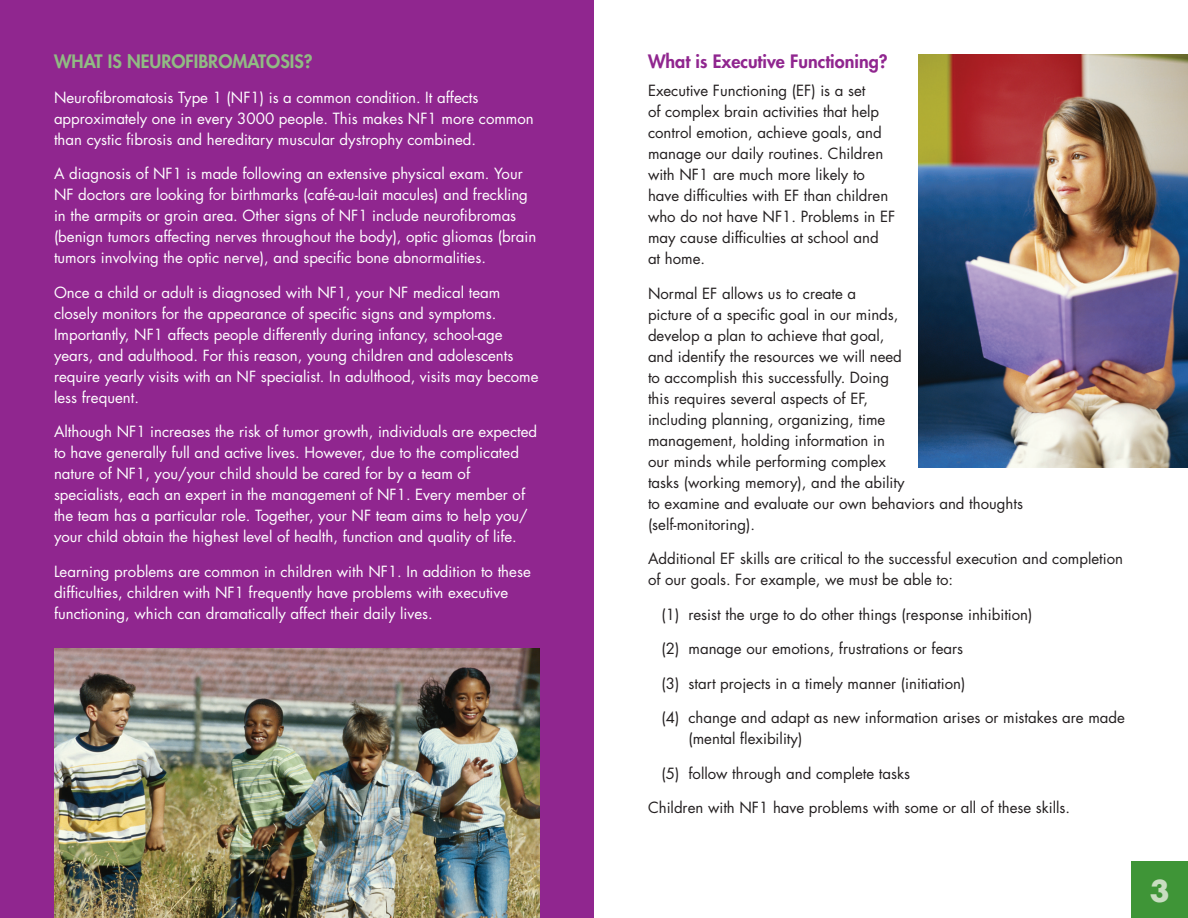
<style>
.page{position:relative;width:1188px;height:918px;background:#fff}
.page>*{position:absolute;margin:0;border:0;box-sizing:border-box;transform-origin:0 0}
.t1{font:700 33px "Futura";color:#c8ddc0}
.t2{font:800 18px "Futura";color:#90268f}
.t3{font:800 18px "Futura";color:#91bb83}
.t4{font:15px/21px "Futura";color:#fff}
.t5{font:15px/21px "Futura";color:#231f20}
</style>
<div class="page">
<div style="left:1131px;top:861px;width:57px;height:57px;background:#3f9537"></div>
<div style="left:0;top:0;width:594px;height:918px;background:#90268f"></div>
<img style="left:918px;top:54px;width:270px;height:414px">
<img style="left:54px;top:648px;width:486px;height:270px">
<p class="t3" style="left:54px;top:50px;width:260px">WHAT IS NEUROFIBROMATOSIS?</p>
<p class="t4" style="left:54px;top:87px;width:481px">Neurofibromatosis Type 1 (NF1) is a common condition. It affects approximately one in every 3000 people. This makes NF1 more common than cystic fibrosis and hereditary muscular dystrophy combined.</p>
<p class="t4" style="left:54px;top:163px;width:484px">A diagnosis of NF1 is made following an extensive physical exam. Your NF doctors are looking for birthmarks (café-au-lait macules) and freckling in the armpits or groin area. Other signs of NF1 include neurofibromas (benign tumors affecting nerves throughout the body), optic gliomas (brain tumors involving the optic nerve), and specific bone abnormalities.</p>
<p class="t4" style="left:54px;top:282px;width:486px">Once a child or adult is diagnosed with NF1, your NF medical team closely monitors for the appearance of specific signs and symptoms.<br>Importantly, NF1 affects people differently during infancy, school-age years, and adulthood. For this reason, young children and adolescents require yearly visits with an NF specialist. In adulthood, visits may become less frequent.</p>
<p class="t4" style="left:54px;top:421px;width:485px">Although NF1 increases the risk of tumor growth, individuals are expected to have generally full and active lives. However, due to the complicated nature of NF1, you/your child should be cared for by a team of specialists, each an expert in the management of NF1. Every member of the team has a particular role. Together, your NF team aims to help you/ your child obtain the highest level of health, function and quality of life.</p>
<p class="t4" style="left:54px;top:561px;width:478px">Learning problems are common in children with NF1. In addition to these difficulties, children with NF1 frequently have problems with executive functioning, which can dramatically affect their daily lives.</p>
<p class="t2" style="left:648px;top:50px;width:241px">What is Executive Functioning?</p>
<p class="t5" style="left:648px;top:80px;width:249px">Executive Functioning (EF) is a set<br>of complex brain activities that help control emotion, achieve goals, and manage our daily routines. Children with NF1 are much more likely to have difficulties with EF than children who do not have NF1. Problems in EF may cause difficulties at school and<br>at home.</p>
<p class="t5" style="left:648px;top:282px;width:377px">Normal EF allows us to create a<br>picture of a specific goal in our minds,<br>develop a plan to achieve that goal,<br>and identify the resources we will need<br>to accomplish this successfully. Doing<br>this requires several aspects of EF,<br>including planning, organizing, time<br>management, holding information in<br>our minds while performing complex<br>tasks (working memory), and the ability<br>to examine and evaluate our own behaviors and thoughts (self-monitoring).</p>
<p class="t5" style="left:648px;top:548px;width:477px">Additional EF skills are critical to the successful execution and completion of our goals. For example, we must be able to:</p>
<p class="t5" style="left:662px;top:603px;width:373px">(1) resist the urge to do other things (response inhibition)</p>
<p class="t5" style="left:662px;top:638px;width:303px">(2) manage our emotions, frustrations or fears</p>
<p class="t5" style="left:662px;top:672px;width:305px">(3) start projects in a timely manner (initiation)</p>
<p class="t5" style="left:688px;top:707px;width:438px;text-indent:-27px">(4) change and adapt as new information arises or mistakes are made (mental flexibility)</p>
<p class="t5" style="left:662px;top:762px;width:250px">(5) follow through and complete tasks</p>
<p class="t5" style="left:648px;top:797px;width:424px">Children with NF1 have problems with some or all of these skills.</p>
<h1 class="t1" style="left:1150px;top:876px;width:21px">3</h1>
</div>
